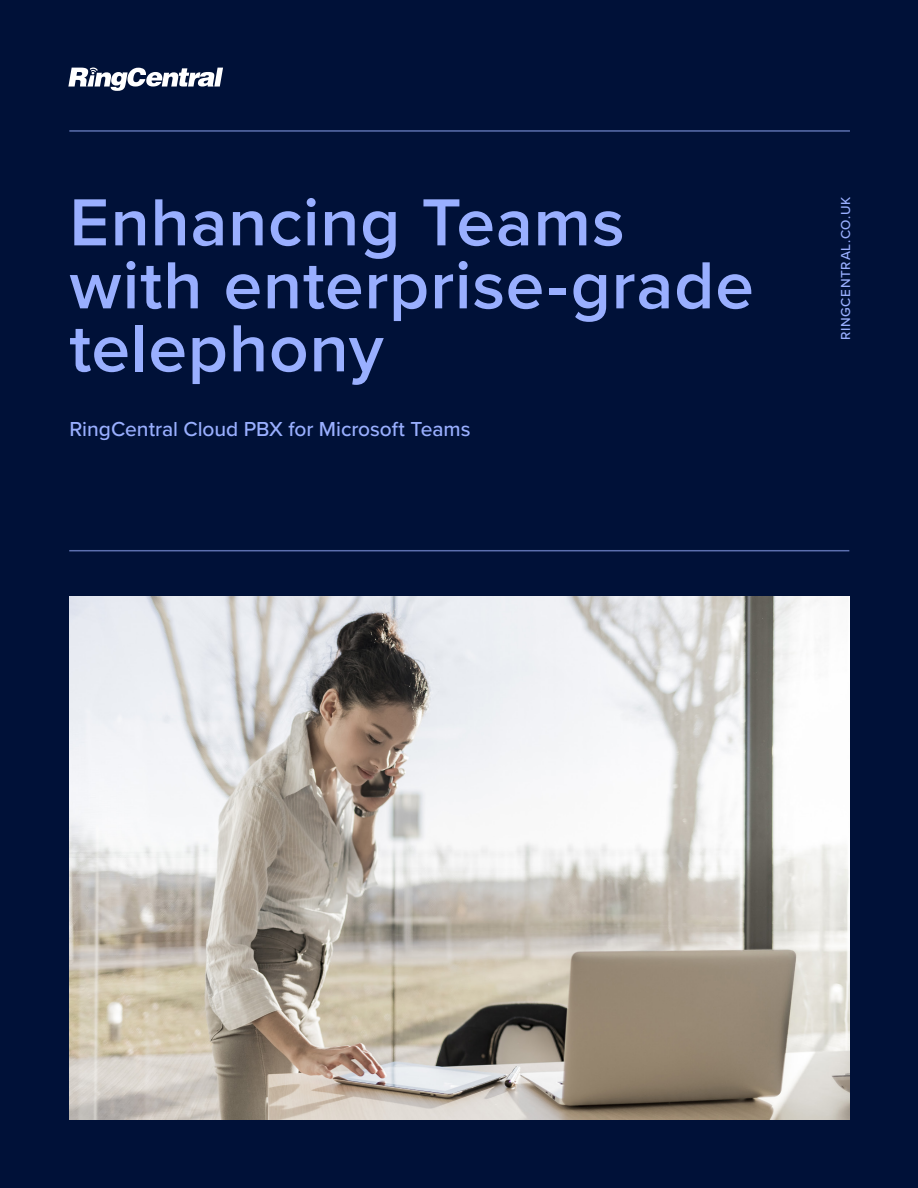
<style>
.page{position:relative;width:918px;height:1188px;background:#001138}
.page>*{position:absolute;margin:0;border:0;box-sizing:border-box;transform-origin:0 0}
.t1{font:600 69px/63px "Proxima Nova";letter-spacing:.015em;color:#99afff}
.t2{font:500 21px "Proxima Nova";letter-spacing:-.005em;color:#99afff}
.t3{font:500 13.5px "Proxima Nova";letter-spacing:.055em;color:#99afff}
</style>
<div class="page">
<hr style="left:69px;top:130px;width:781px;height:2px;background:#99afff">
<svg style="left:68px;top:68px;width:155px;height:22px"></svg>
<img style="left:69px;top:596px;width:781px;height:524px">
<hr style="left:69px;top:550px;width:780px;height:1px;background:#99afff">
<p class="t1" style="left:69px;top:193px;width:686px">Enhancing Teams with enterprise-grade telephony</p>
<p class="t2" style="left:69px;top:416px;width:403px">RingCentral Cloud PBX for Microsoft Teams</p>
<p class="t3" style="left:838px;top:340px;width:145px;rotate:-90deg">RINGCENTRAL.CO.UK</p>
</div>
